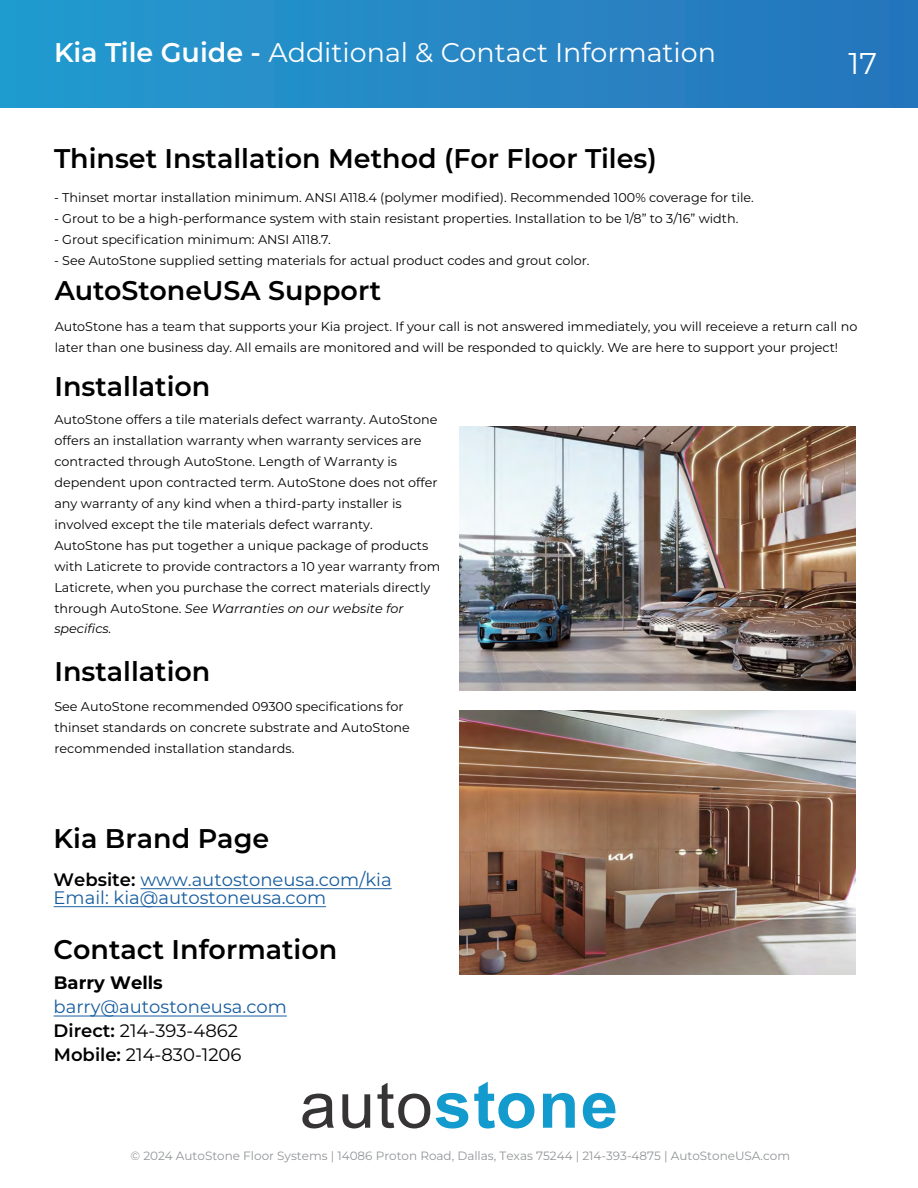
<style>
.page{position:relative;width:918px;height:1188px;background:#fff}
.page>*{position:absolute;margin:0;border:0;box-sizing:border-box;transform-origin:0 0}
.t1{font:30px "Montserrat";color:#fff}
.Chapter_Titles{font:600 27px "Montserrat";color:#000}
.Chapter_Titles-2{font:27px "Montserrat";color:#fff}
.Chapter_Titles-3{font:18px/24px "Montserrat";color:#000}
.Chapter_Titles-4{font:18px/18px "Montserrat";color:#175d9e}
.Chapter_Titles-5{font:12.75px/21px "Montserrat";color:#000}
.t2{font:12px "Montserrat";color:#939598}
.s1{font-weight:600}
.s2{font-style:inherit}
.s3{font-style:italic}
.s4{font-weight:600;color:#000}
.s5{font-weight:700}
.s6{color:#175d9e}
</style>
<div class="page">
<div style="left:0;top:0;width:918px;height:108px;background:linear-gradient(to right,#249bcf,#2775bb)"></div>
<svg style="left:302px;top:1094px;width:32px;height:34px"></svg>
<svg style="left:342px;top:1094px;width:28px;height:34px"></svg>
<svg style="left:377px;top:1083px;width:53px;height:45px"></svg>
<svg style="left:436px;top:1093px;width:32px;height:35px"></svg>
<svg style="left:474px;top:1082px;width:60px;height:46px"></svg>
<svg style="left:543px;top:1093px;width:32px;height:35px"></svg>
<svg style="left:583px;top:1093px;width:33px;height:35px"></svg>
<img style="left:459px;top:426px;width:396px;height:265px">
<img style="left:459px;top:710px;width:396px;height:264px">
<hr style="left:140px;top:888px;width:252px;height:1px;background:#175d9e">
<hr style="left:54px;top:906px;width:272px;height:1px;background:#175d9e">
<hr style="left:54px;top:1016px;width:233px;height:1px;background:#175d9e">
<p class="Chapter_Titles-2" style="left:54px;top:34px;width:664px"><span class="s1">Kia Tile Guide -</span> Additional &amp; Contact Information</p>
<p class="Chapter_Titles" style="left:54px;top:139px;width:604px">Thinset Installation Method (For Floor Tiles)</p>
<p class="Chapter_Titles-5" style="left:54px;top:187px;width:701px">- Thinset mortar installation minimum. ANSI A118.4 (polymer modified). Recommended 100% coverage for tile.</p>
<p class="Chapter_Titles-5" style="left:54px;top:208px;width:686px">- Grout to be a high-performance system with stain resistant properties. Installation to be 1/8” to 3/16” width.</p>
<p class="Chapter_Titles-5" style="left:54px;top:229px;width:278px">- Grout specification minimum: ANSI A118.7.</p>
<p class="Chapter_Titles-5" style="left:54px;top:250px;width:537px">- See AutoStone supplied setting materials for actual product codes and grout color.</p>
<p class="Chapter_Titles" style="left:55px;top:271px;width:328px">AutoStoneUSA Support</p>
<h1 class="t1" style="left:849px;top:42px;width:30px">1<span class="s2">7</span></h1>
<p class="Chapter_Titles-5" style="left:55px;top:315px;width:804px">AutoStone has a team that supports your Kia project. If your call is not answered immediately, you will receieve a return call no later than one business day. All emails are monitored and will be responded to quickly. We are here to support your project!</p>
<h2 class="Chapter_Titles" style="left:54px;top:368px;width:158px">Installation</h2>
<p class="Chapter_Titles-5" style="left:54px;top:408px;width:387px">AutoStone offers a tile materials defect warranty. AutoStone offers an installation warranty when warranty services are contracted through AutoStone. Length of Warranty is dependent upon contracted term. AutoStone does not offer any warranty of any kind when a third-party installer is involved except the tile materials defect warranty.<br>AutoStone has put together a unique package of products with Laticrete to provide contractors a 10 year warranty from Laticrete, when you purchase the correct materials directly through AutoStone. <span class="s3">See Warranties on our website for specifics.</span></p>
<h2 class="Chapter_Titles" style="left:54px;top:653px;width:158px">Installation</h2>
<p class="Chapter_Titles-5" style="left:54px;top:695px;width:357px">See AutoStone recommended 09300 specifications for thinset standards on concrete substrate and AutoStone recommended installation standards.</p>
<p class="Chapter_Titles" style="left:54px;top:820px;width:217px">Kia Brand Page</p>
<p class="Chapter_Titles-4" style="left:54px;top:870px;width:340px"><span class="s4">Website:</span> www.autostoneusa.com/kia<br>Email: kia@autostoneusa.com</p>
<p class="Chapter_Titles" style="left:54px;top:931px;width:285px">Contact Information</p>
<p class="Chapter_Titles-3" style="left:54px;top:970px;width:235px"><span class="s5">Barry Wells </span><span class="s6">barry@autostoneusa.com<br></span><span class="s1">Direct:</span> 214-393-4862<br><span class="s1">Mobile:</span> 214-830-1206</p>
<p class="t2" style="left:131px;top:1147px;width:661px">© <span class="s2">202</span>4 AutoStone Floor Systems | 14086 Proton Road, Dallas, Texas 75244 | 214-393-4875 | AutoStoneUSA.com</p>
</div>
